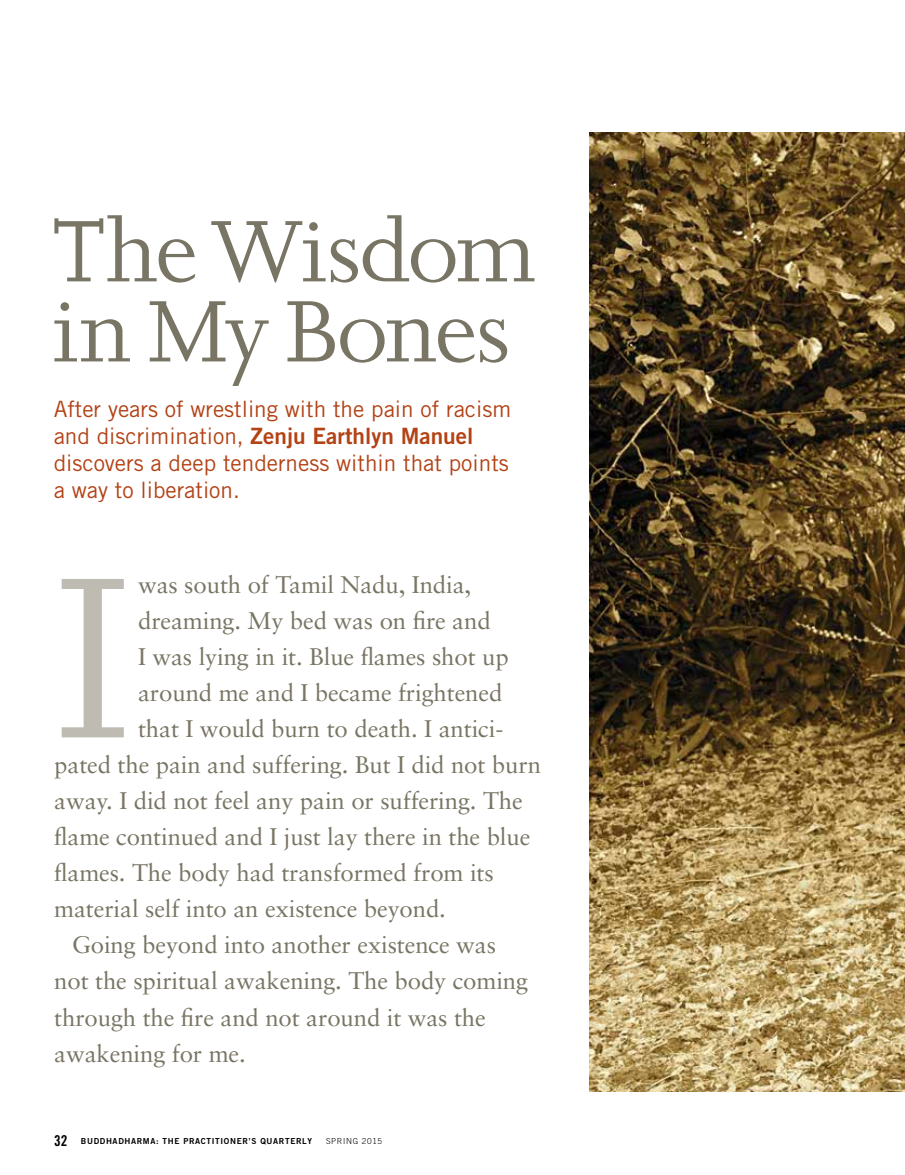
<style>
.page{position:relative;width:905px;height:1175px;background:#fff}
.page>*{position:absolute;margin:0;border:0;box-sizing:border-box;transform-origin:0 0}
.t1{font:264.45px "Joanna";color:#bebbb2}
.t2{font:100.5px/80.1px "Joanna";letter-spacing:-.025em;color:#797564}
.t3{font:24px "Sabon";letter-spacing:-.005em;color:#797564}
.t4{font:22.5px/27px "Trade Gothic";color:#b34215}
.t5{font:22.5px "Trade Gothic Bold Two";color:#b34215}
.t6{font:8.25px "Trade Gothic Bold Two";letter-spacing:.08em;color:#000}
.s1{font-family:"Trade Gothic"}
.s2{font-family:"Trade Gothic Bold Cond Twenty";font-size:15px}
.s3{font-family:"Trade Gothic";font-weight:300}
</style>
<div class="page">
<img style="left:590px;top:132px;width:314px;height:959px">
<h2 class="t2" style="left:52px;top:212px;width:486px">TheWisdom in My Bones</h2>
<p class="t4" style="left:54px;top:395px;width:459px">After years of wrestling with the pain of racism</p>
<p class="t5" style="left:54px;top:421px;width:421px"><span class="s1">and discrimination,</span> ZENJU EARTHLYN MANUEL</p>
<p class="t4" style="left:54px;top:449px;width:456px">discovers a deep tenderness within that points a way to liberation.</p>
<h1 class="t1" style="left:54px;top:516px;width:79px">I</h1>
<p class="t3" style="left:138px;top:570px;width:335px">was south of Tamil Nadu, India,</p>
<p class="t3" style="left:138px;top:606px;width:354px">dreaming. My bed was on fire and</p>
<p class="t3" style="left:138px;top:642px;width:372px">I was lying in it. Blue flames shot up</p>
<p class="t3" style="left:138px;top:678px;width:366px">around me and I became frightened</p>
<p class="t3" style="left:138px;top:714px;width:367px">that I would burn to death. I antici-</p>
<p class="t3" style="left:54px;top:750px;width:488px">pated the pain and suffering. But I did not burn</p>
<p class="t3" style="left:54px;top:786px;width:470px">away. I did not feel any pain or suffering. The</p>
<p class="t3" style="left:54px;top:822px;width:477px">flame continued and I just lay there in the blue</p>
<p class="t3" style="left:54px;top:858px;width:441px">flames. The body had transformed from its</p>
<p class="t3" style="left:54px;top:894px;width:393px">material self into an existence beyond.</p>
<p class="t3" style="left:72px;top:930px;width:425px">Going beyond into another existence was</p>
<p class="t3" style="left:54px;top:966px;width:475px">not the spiritual awakening. The body coming</p>
<p class="t3" style="left:54px;top:1002px;width:433px">through the fire and not around it was the</p>
<p class="t3" style="left:54px;top:1038px;width:193px">awakening for me.</p>
<p class="t6" style="left:54px;top:1136px;width:329px"><span class="s2">32</span> BUDDHADHARMA: THE PRACTITIONER’S QUARTERLY <span class="s3">SPRING</span> <span class="s3">2015</span></p>
</div>
